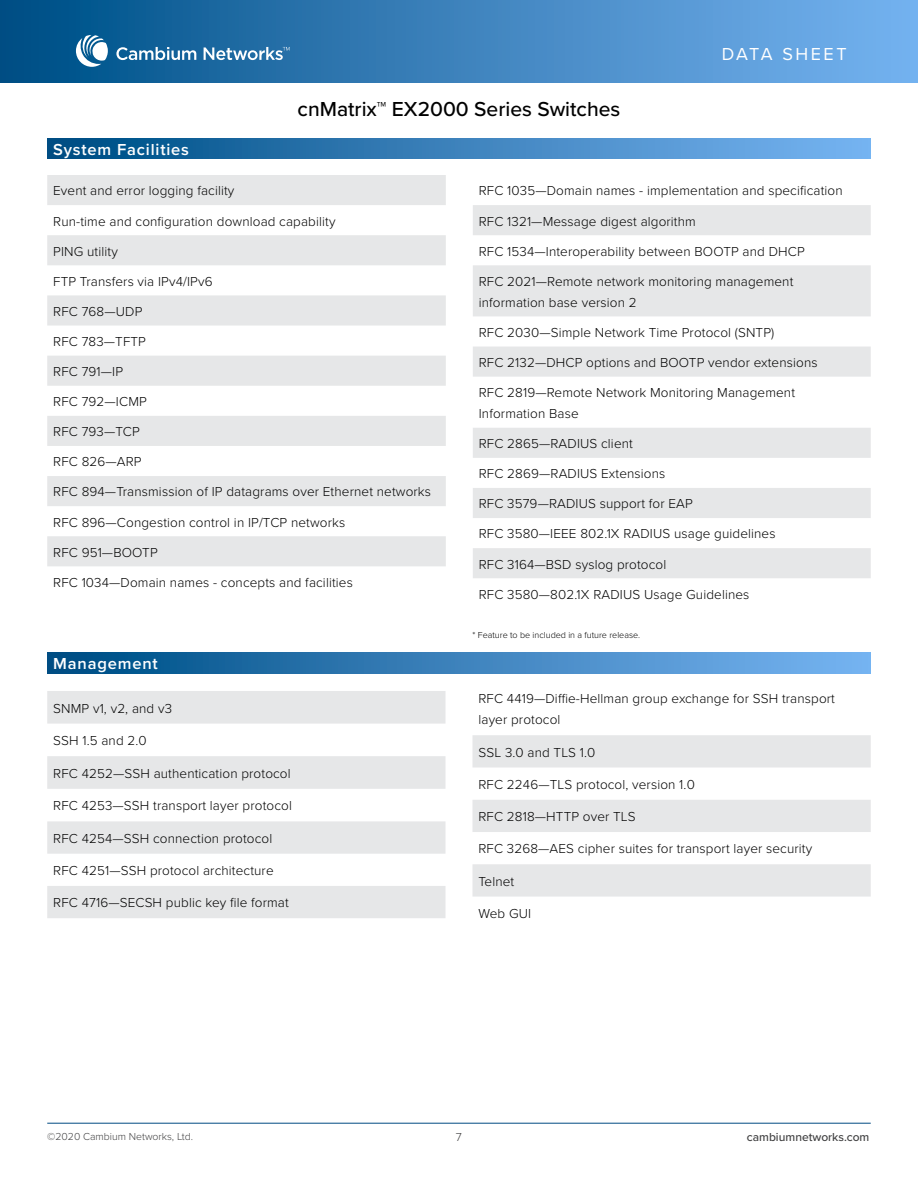
<style>
.page{position:relative;width:918px;height:1188px;background:#fff}
.page>*{position:absolute;margin:0;border:0;box-sizing:border-box;transform-origin:0 0}
.t1{font:500 21px "Proxima Nova";color:#000}
.t2{font:18px "Proxima Nova";letter-spacing:.14em;color:#fff}
.t3{font:600 16.5px "Proxima Nova";letter-spacing:.05em;color:#fff}
.t4{font:300 13.5px/21px "Proxima Nova";letter-spacing:.01em;color:#000}
.t5{font:500 12px "Proxima Nova";color:#404041}
.t6{font:300 12px "Proxima Nova";color:#404041}
.t7{font:300 10.5px "Proxima Nova";color:#404041}
.t8{font:300 9px "Proxima Nova";color:#000}
</style>
<div class="page">
<hr style="left:47px;top:1123px;width:824px;height:1px;background:#004b82">
<div style="left:0;top:0;width:918px;height:82px;background:linear-gradient(to right,#004f85,#78b4f1)"></div>
<svg style="left:116px;top:47px;width:224px;height:23px;background:#3f7faf"></svg>
<svg style="left:66px;top:35px;width:42px;height:44px"></svg>
<div style="left:47px;top:653px;width:824px;height:20px;background:linear-gradient(to right,#004d84,#7ab5f3)"></div>
<svg style="left:47px;top:691px;width:399px;height:227px;fill:#e6e7e8"></svg>
<svg style="left:472px;top:735px;width:399px;height:162px;fill:#e6e7e8"></svg>
<div style="left:47px;top:138px;width:824px;height:21px;background:linear-gradient(to right,#004d84,#7ab5f3)"></div>
<svg style="left:47px;top:175px;width:399px;height:391px;fill:#e6e7e8"></svg>
<svg style="left:473px;top:205px;width:398px;height:373px;fill:#e6e7e8"></svg>
<h1 class="t1" style="left:298px;top:94px;width:324px">cnMatrix™ EX2000 Series Switches</h1>
<h2 class="t2" style="left:722px;top:41px;width:126px">DATA SHEET</h2>
<p class="t3" style="left:53px;top:137px;width:137px">System Facilities</p>
<p class="t4" style="left:53px;top:180px;width:183px">Event and error logging facility</p>
<p class="t4" style="left:53px;top:210px;width:284px">Run-time and configuration download capability</p>
<p class="t4" style="left:53px;top:240px;width:66px">PING utility</p>
<p class="t4" style="left:53px;top:270px;width:161px">FTP Transfers via IPv4/IPv6</p>
<p class="t4" style="left:53px;top:300px;width:91px">RFC 768—UDP</p>
<p class="t4" style="left:53px;top:330px;width:94px">RFC 783—TFTP</p>
<p class="t4" style="left:53px;top:360px;width:71px">RFC 791—IP</p>
<p class="t4" style="left:53px;top:390px;width:95px">RFC 792—ICMP</p>
<p class="t4" style="left:53px;top:420px;width:88px">RFC 793—TCP</p>
<p class="t4" style="left:53px;top:451px;width:90px">RFC 826—ARP</p>
<p class="t4" style="left:53px;top:481px;width:379px">RFC 894—Transmission of IP datagrams over Ethernet networks</p>
<p class="t4" style="left:53px;top:511px;width:294px">RFC 896—Congestion control in IP/TCP networks</p>
<p class="t4" style="left:53px;top:541px;width:106px">RFC 951—BOOTP</p>
<p class="t4" style="left:53px;top:571px;width:301px">RFC 1034—Domain names - concepts and facilities</p>
<p class="t3" style="left:53px;top:652px;width:106px">Management</p>
<p class="t4" style="left:53px;top:697px;width:120px">SNMP v1, v2, and v3</p>
<p class="t4" style="left:53px;top:729px;width:95px">SSH 1.5 and 2.0</p>
<p class="t4" style="left:53px;top:762px;width:239px">RFC 4252—SSH authentication protocol</p>
<p class="t4" style="left:53px;top:795px;width:240px">RFC 4253—SSH transport layer protocol</p>
<p class="t4" style="left:53px;top:827px;width:221px">RFC 4254—SSH connection protocol</p>
<p class="t4" style="left:53px;top:859px;width:222px">RFC 4251—SSH protocol architecture</p>
<p class="t4" style="left:53px;top:892px;width:237px">RFC 4716—SECSH public key file format</p>
<p class="t4" style="left:479px;top:180px;width:365px">RFC 1035—Domain names - implementation and specification</p>
<p class="t4" style="left:479px;top:210px;width:219px">RFC 1321—Message digest algorithm</p>
<p class="t4" style="left:479px;top:240px;width:327px">RFC 1534—Interoperability between BOOTP and DHCP</p>
<p class="t4" style="left:479px;top:270px;width:316px">RFC 2021—Remote network monitoring management</p>
<p class="t4" style="left:479px;top:291px;width:159px">information base version 2</p>
<p class="t4" style="left:479px;top:321px;width:297px">RFC 2030—Simple Network Time Protocol (SNTP)</p>
<p class="t4" style="left:479px;top:351px;width:340px">RFC 2132—DHCP options and BOOTP vendor extensions</p>
<p class="t4" style="left:479px;top:381px;width:318px">RFC 2819—Remote Network Monitoring Management</p>
<p class="t4" style="left:479px;top:402px;width:101px">Information Base</p>
<p class="t4" style="left:479px;top:432px;width:156px">RFC 2865—RADIUS client</p>
<p class="t4" style="left:479px;top:462px;width:188px">RFC 2869—RADIUS Extensions</p>
<p class="t4" style="left:479px;top:493px;width:215px">RFC 3579—RADIUS support for EAP</p>
<p class="t4" style="left:479px;top:523px;width:298px">RFC 3580—IEEE 802.1X RADIUS usage guidelines</p>
<p class="t4" style="left:479px;top:553px;width:189px">RFC 3164—BSD syslog protocol</p>
<p class="t4" style="left:479px;top:583px;width:272px">RFC 3580—802.1X RADIUS Usage Guidelines</p>
<p class="t8" style="left:472px;top:628px;width:169px">* Feature to be included in a future release.</p>
<p class="t4" style="left:478px;top:688px;width:358px">RFC 4419—Diffie-Hellman group exchange for SSH transport layer protocol</p>
<p class="t4" style="left:478px;top:741px;width:119px">SSL 3.0 and TLS 1.0</p>
<p class="t4" style="left:478px;top:773px;width:218px">RFC 2246—TLS protocol, version 1.0</p>
<p class="t4" style="left:478px;top:805px;width:159px">RFC 2818—HTTP over TLS</p>
<p class="t4" style="left:478px;top:838px;width:335px">RFC 3268—AES cipher suites for transport layer security</p>
<p class="t4" style="left:478px;top:870px;width:37px">Telnet</p>
<p class="t4" style="left:478px;top:902px;width:54px">Web GUI</p>
<p class="t7" style="left:47px;top:1128px;width:147px">©2020 Cambium Networks, Ltd.</p>
<p class="t6" style="left:456px;top:1128px;width:8px">7</p>
<p class="t5" style="left:747px;top:1128px;width:124px">cambiumnetworks.com</p>
</div>
